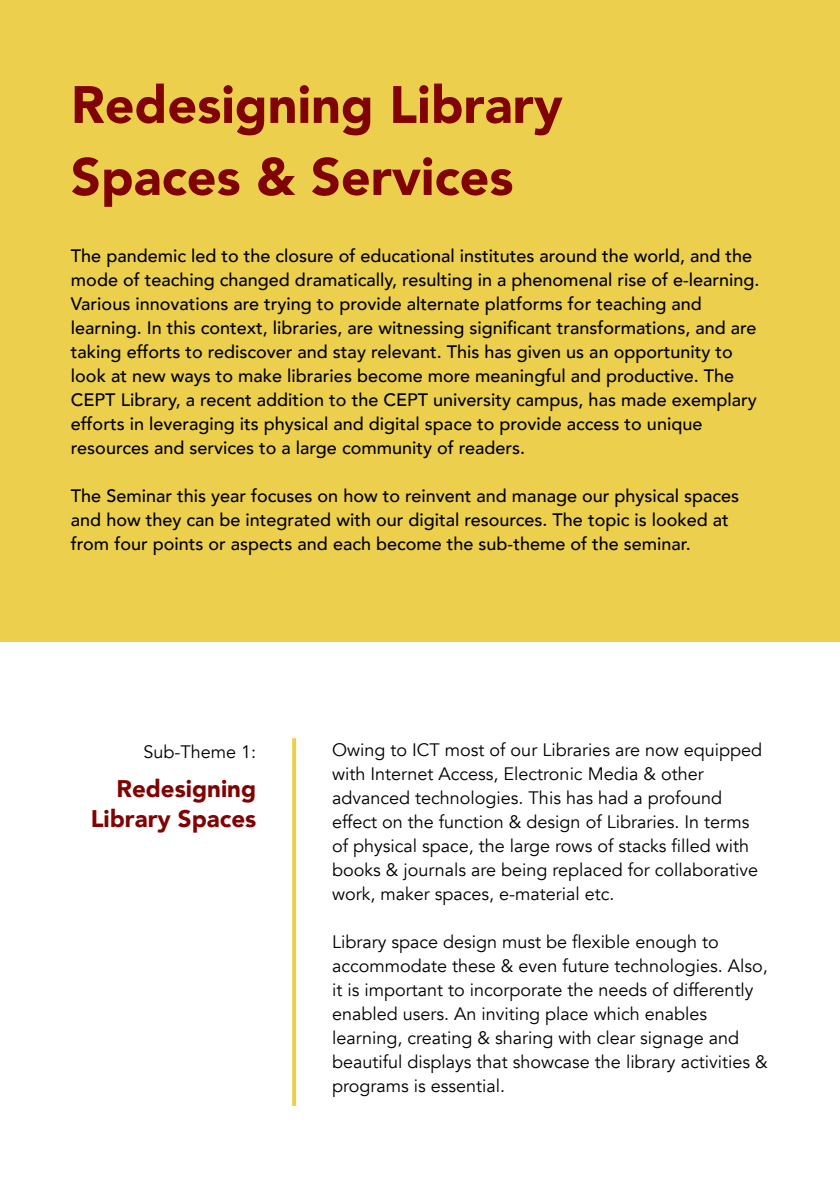
<style>
.page{position:relative;width:840px;height:1191px;background:#fff}
.page>*{position:absolute;margin:0;border:0;box-sizing:border-box;transform-origin:0 0}
.t1{font:900 52px/72px "Avenir";color:#800202}
.t2{font:900 24px/30px "Avenir";color:#800202;text-align:right}
.t3{font:500 18px/24px "Avenir";color:#000}
.t4{font:18px/24px "Avenir";color:#000}
</style>
<div class="page">
<div style="left:0;top:0;width:839px;height:642px;background:#ecd04d"></div>
<svg style="left:292px;top:738px;width:4px;height:368px"></svg>
<h1 class="t1" style="left:71px;top:67px;width:493px">Redesigning Library<br>Spaces &amp; Services</h1>
<p class="t3" style="left:71px;top:243px;width:689px">The pandemic led to the closure of educational institutes around the world, and the mode of teaching changed dramatically, resulting in a phenomenal rise of e-learning.<br>Various innovations are trying to provide alternate platforms for teaching and learning. In this context, libraries, are witnessing significant transformations, and are taking efforts to rediscover and stay relevant. This has given us an opportunity to look at new ways to make libraries become more meaningful and productive. The CEPT Library, a recent addition to the CEPT university campus, has made exemplary efforts in leveraging its physical and digital space to provide access to unique resources and services to a large community of readers.</p>
<p class="t3" style="left:71px;top:483px;width:669px">The Seminar this year focuses on how to reinvent and manage our physical spaces and how they can be integrated with our digital resources. The topic is looked at from four points or aspects and each become the sub-theme of the seminar.</p>
<p class="t4" style="left:143px;top:740px;width:114px">Sub-Theme 1:</p>
<h2 class="t2" style="left:91px;top:773px;width:167px">Redesigning<br>Library Spaces</h2>
<p class="t4" style="left:332px;top:738px;width:431px">Owing to ICT most of our Libraries are now equipped with Internet Access, Electronic Media &amp; other advanced technologies. This has had a profound effect on the function &amp; design of Libraries. In terms of physical space, the large rows of stacks filled with books &amp; journals are being replaced for collaborative work, maker spaces, e-material etc.</p>
<p class="t4" style="left:332px;top:930px;width:437px">Library space design must be flexible enough to accommodate these &amp; even future technologies. Also, it is important to incorporate the needs of differently enabled users. An inviting place which enables learning, creating &amp; sharing with clear signage and beautiful displays that showcase the library activities &amp; programs is essential.</p>
</div>
